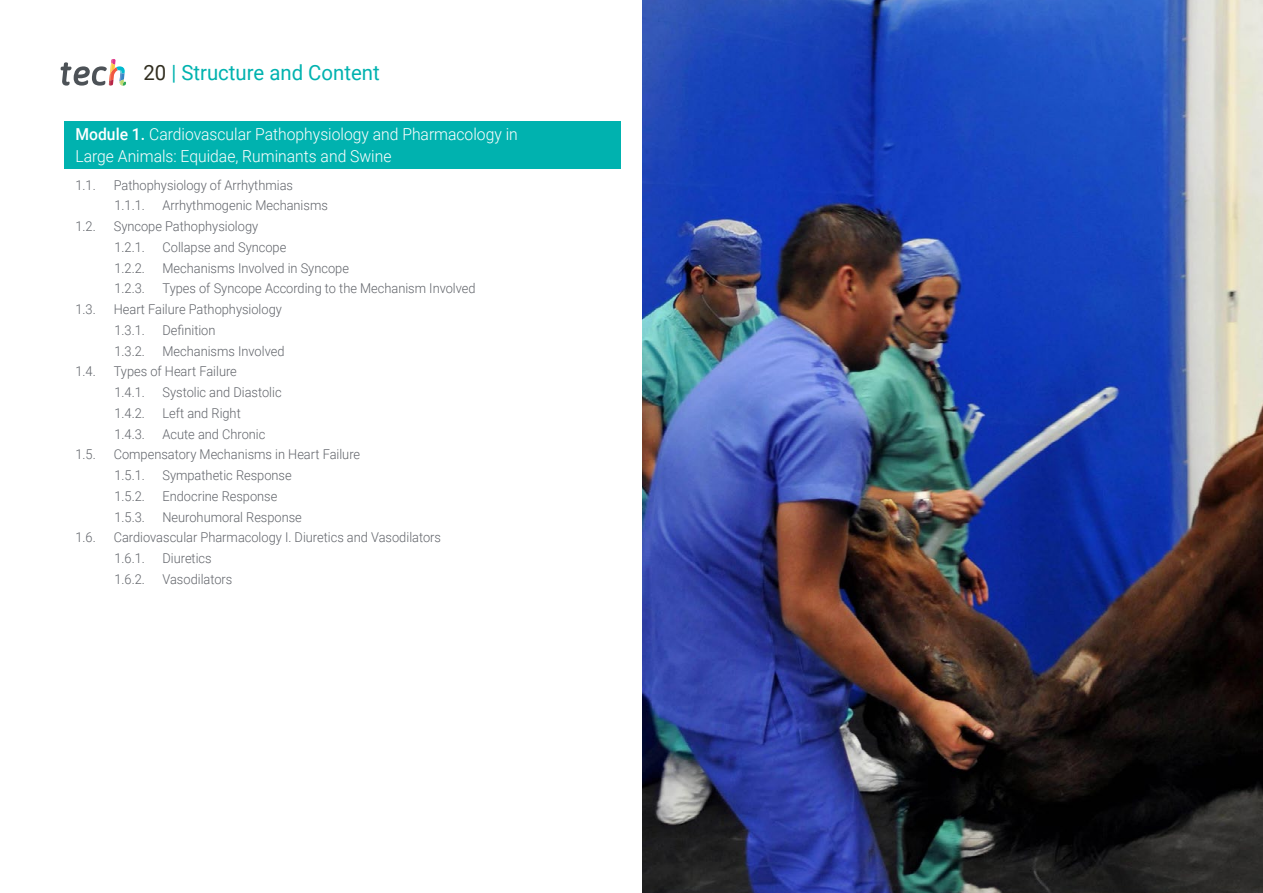
<style>
.page{position:relative;width:1263px;height:893px;background:#fff}
.page>*{position:absolute;margin:0;border:0;box-sizing:border-box;transform-origin:0 0}
.t1{font:21px "Roboto";color:#00b2af}
.t2{font:300 16.5px/22.5px "Roboto";color:#fff;scale:.95 1}
.t3{font:300 13.5px/20.7px "Roboto";color:#61646a;scale:.95 1}
.s1{color:#312e20}
.s2{font-weight:500}
</style>
<div class="page">
<div style="left:64px;top:121px;width:557px;height:48px;background:#00b2af"></div>
<svg style="left:61px;top:59px;width:65px;height:27px"></svg>
<img style="left:642px;top:0;width:621px;height:893px">
<h1 class="t1" style="left:144px;top:57px;width:238px"><span class="s1">20</span> | Structure and Content</h1>
<p class="t2" style="left:75px;top:122px;width:467px"><span class="s2">Module 1.</span> Cardiovascular Pathophysiology and Pharmacology in<br>Large Animals: Equidae, Ruminants and Swine</p>
<p class="t3" style="left:75px;top:174px;width:23px">1.1.</p>
<p class="t3" style="left:114px;top:174px;width:190px">Pathophysiology of Arrhythmias<br>1.1.1.</p>
<p class="t3" style="left:162px;top:195px;width:176px">Arrhythmogenic Mechanisms</p>
<p class="t3" style="left:75px;top:215px;width:23px">1.2.</p>
<p class="t3" style="left:114px;top:215px;width:154px">Syncope Pathophysiology<br>1.2.1.</p>
<p class="t3" style="left:162px;top:236px;width:132px">Collapse and Syncope</p>
<p class="t3" style="left:114px;top:257px;width:34px">1.2.2.</p>
<p class="t3" style="left:162px;top:257px;width:198px">Mechanisms Involved in Syncope</p>
<p class="t3" style="left:114px;top:278px;width:34px">1.2.3.</p>
<p class="t3" style="left:162px;top:278px;width:331px">Types of Syncope According to the Mechanism Involved</p>
<p class="t3" style="left:75px;top:298px;width:23px">1.3.</p>
<p class="t3" style="left:114px;top:298px;width:178px">Heart Failure Pathophysiology<br>1.3.1.</p>
<p class="t3" style="left:162px;top:319px;width:57px">Definition</p>
<p class="t3" style="left:114px;top:340px;width:34px">1.3.2.</p>
<p class="t3" style="left:162px;top:340px;width:130px">Mechanisms Involved</p>
<p class="t3" style="left:75px;top:361px;width:23px">1.4.</p>
<p class="t3" style="left:114px;top:361px;width:131px">Types of Heart Failure<br>1.4.1.</p>
<p class="t3" style="left:162px;top:381px;width:127px">Systolic and Diastolic</p>
<p class="t3" style="left:114px;top:402px;width:34px">1.4.2.</p>
<p class="t3" style="left:162px;top:402px;width:84px">Left and Right</p>
<p class="t3" style="left:114px;top:423px;width:34px">1.4.3.</p>
<p class="t3" style="left:162px;top:423px;width:110px">Acute and Chronic</p>
<p class="t3" style="left:75px;top:444px;width:23px">1.5.</p>
<p class="t3" style="left:114px;top:444px;width:261px">Compensatory Mechanisms in Heart Failure<br>1.5.1.</p>
<p class="t3" style="left:162px;top:464px;width:138px">Sympathetic Response</p>
<p class="t3" style="left:114px;top:485px;width:34px">1.5.2.</p>
<p class="t3" style="left:162px;top:485px;width:122px">Endocrine Response</p>
<p class="t3" style="left:114px;top:506px;width:34px">1.5.3.</p>
<p class="t3" style="left:162px;top:506px;width:148px">Neurohumoral Response</p>
<p class="t3" style="left:75px;top:527px;width:23px">1.6.</p>
<p class="t3" style="left:114px;top:527px;width:346px">Cardiovascular Pharmacology I. Diuretics and Vasodilators<br>1.6.1.</p>
<p class="t3" style="left:162px;top:547px;width:53px">Diuretics</p>
<p class="t3" style="left:114px;top:568px;width:34px">1.6.2.</p>
<p class="t3" style="left:162px;top:568px;width:75px">Vasodilators</p>
</div>
